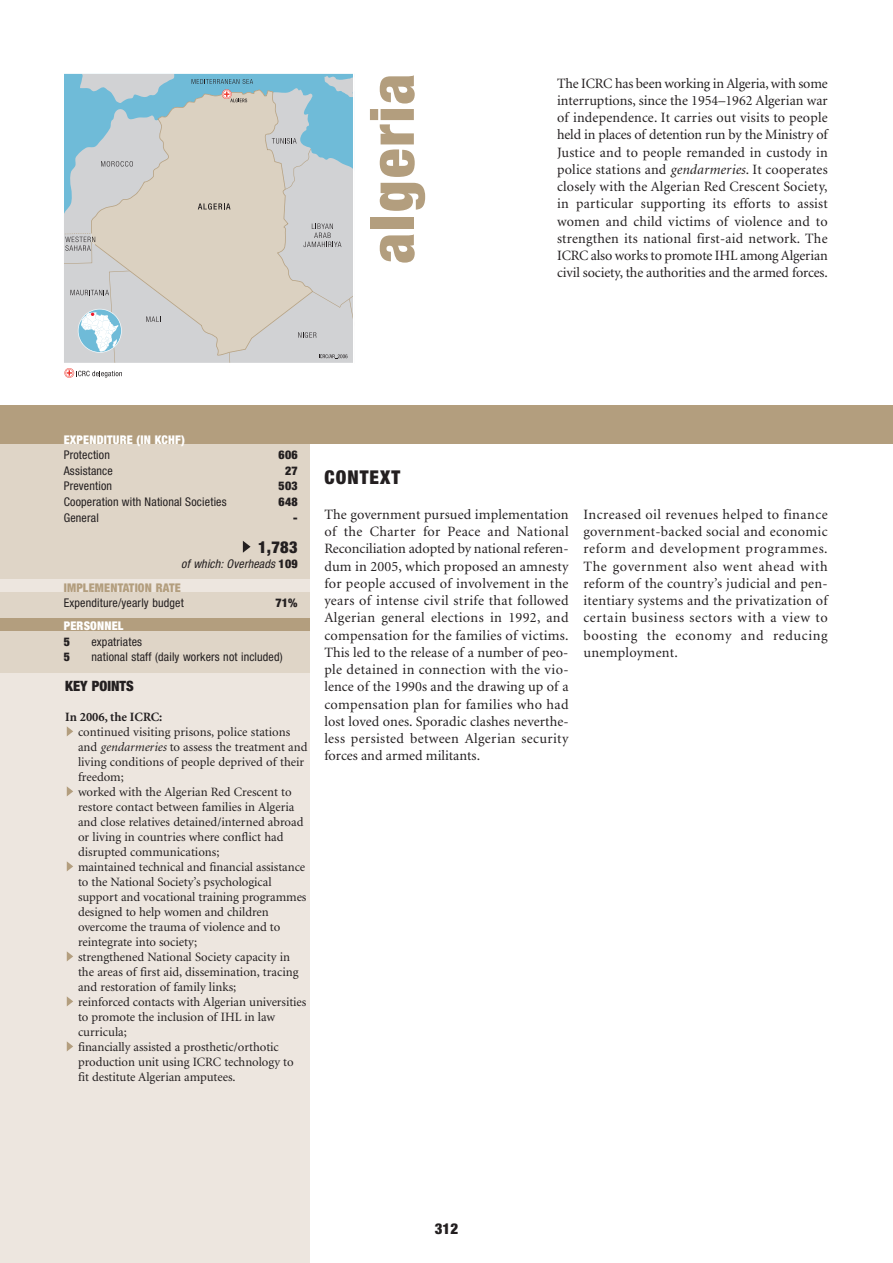
<style>
.page{position:relative;width:893px;height:1263px;background:#fff}
.page>*{position:absolute;margin:0;border:0;box-sizing:border-box;transform-origin:0 0}
.t1{font:900 condensed 61.5px "Helvetica Neue";letter-spacing:.035em;color:#b39e7e}
.t2{font:900 condensed 19.05px "Helvetica Neue";letter-spacing:.055em;color:#231f20}
.t3{font:900 condensed 16.5px "Helvetica Neue";color:#231f20}
.t4{font:900 condensed 15px "Helvetica Neue";color:#231f20}
.t5{font:14.25px/17.2px "Minion";letter-spacing:.01em;color:#231f20;text-align:justify}
.t6{font:900 condensed 14.25px "Helvetica Neue";color:#231f20}
.t7{font:12.75px/15px "Minion";letter-spacing:-.005em;color:#231f20}
.t8{font:700 12.75px "Minion";color:#231f20}
.t9{font:condensed 12px "Helvetica Neue";letter-spacing:.015em;color:#231f20}
.t10{font:900 condensed 12px "Helvetica Neue";letter-spacing:.015em;color:#fff}
.t11{font:italic condensed 12px "Helvetica Neue";color:#231f20}
.t12{font:900 condensed 12px "Helvetica Neue";letter-spacing:.015em;color:#b39e7e}
.t13{font:900 condensed 12px "Helvetica Neue";letter-spacing:.015em;color:#231f20}
.s1{font-style:italic}
.s2{font-weight:900;font-style:normal}
</style>
<div class="page">
<div style="left:0;top:438px;width:310px;height:825px;background:#ede6df"></div>
<div style="left:0;top:442px;width:310px;height:230px;background:#dfd5c7"></div>
<div style="left:0;top:579px;width:310px;height:13px;background:#ede6df"></div>
<div style="left:0;top:618px;width:310px;height:12px;background:#b39e7e"></div>
<div style="left:0;top:405px;width:893px;height:39px;background:#b39e7e"></div>
<svg style="left:67px;top:1041px;width:6px;height:10px"></svg>
<svg style="left:67px;top:996px;width:6px;height:10px"></svg>
<svg style="left:67px;top:951px;width:6px;height:10px"></svg>
<svg style="left:67px;top:861px;width:6px;height:10px"></svg>
<svg style="left:67px;top:786px;width:6px;height:10px"></svg>
<svg style="left:67px;top:726px;width:6px;height:10px"></svg>
<svg style="left:64px;top:74px;width:289px;height:45px;background:#9ac4d2"></svg>
<svg style="left:192px;top:79px;width:76px;height:23px;background:#90b5c1"></svg>
<svg style="left:64px;top:119px;width:289px;height:259px;background:#d0d1cd"></svg>
<svg style="left:243px;top:541px;width:8px;height:12px"></svg>
<h1 class="t1" style="left:370px;top:263px;width:191px;rotate:-90deg">algeria</h1>
<p class="t5" style="left:557px;top:76px;width:272px">The ICRC has been working in Algeria, with some interruptions, since the 1954–1962 Algerian war of independence. It carries out visits to people held in places of detention run by the Ministry of Justice and to people remanded in custody in police stations and <span class="s1">gendarmeries</span>. It cooperates closely with the Algerian Red Crescent Society, in particular supporting its efforts to assist women and child victims of violence and to strengthen its national first-aid network. The ICRC also works to promote IHL among Algerian civil society, the authorities and the armed forces.</p>
<p class="t10" style="left:64px;top:435px;width:123px">EXPENDITURE (IN KCHF)</p>
<p class="t9" style="left:64px;top:450px;width:48px">Protection</p>
<p class="t13" style="left:279px;top:450px;width:21px">606</p>
<p class="t9" style="left:64px;top:466px;width:51px">Assistance</p>
<p class="t13" style="left:285px;top:466px;width:14px">27</p>
<p class="t9" style="left:64px;top:482px;width:50px">Prevention</p>
<p class="t13" style="left:279px;top:482px;width:21px">503</p>
<p class="t9" style="left:64px;top:497px;width:164px">Cooperation with National Societies</p>
<p class="t13" style="left:279px;top:497px;width:21px">648</p>
<p class="t9" style="left:64px;top:513px;width:37px">General</p>
<p class="t13" style="left:293px;top:513px;width:6px">-</p>
<p class="t3" style="left:258px;top:541px;width:41px">1,783</p>
<p class="t11" style="left:181px;top:560px;width:118px">of which: Overheads <span class="s2">1 0 9</span></p>
<p class="t12" style="left:64px;top:583px;width:118px">IMPLEMENTATION RATE</p>
<p class="t9" style="left:64px;top:599px;width:122px">Expenditure/yearly budget</p>
<p class="t13" style="left:275px;top:599px;width:24px">71%</p>
<p class="t10" style="left:64px;top:622px;width:61px">PERSONNEL</p>
<p class="t13" style="left:64px;top:637px;width:8px">5</p>
<p class="t9" style="left:91px;top:637px;width:52px">expatriates</p>
<p class="t13" style="left:64px;top:653px;width:8px">5</p>
<p class="t9" style="left:91px;top:653px;width:193px">national staff (daily workers not included)</p>
<p class="t6" style="left:65px;top:681px;width:70px">KEY POINTS</p>
<p class="t8" style="left:65px;top:712px;width:99px">In 2006, the ICRC:</p>
<p class="t7" style="left:78px;top:726px;width:231px">continued visiting prisons, police stations and <span class="s1">gendarmeries</span> to assess the treatment and living conditions of people deprived of their freedom;<br>worked with the Algerian Red Crescent to restore contact between families in Algeria and close relatives detained/interned abroad or living in countries where conflict had disrupted communications;<br>maintained technical and financial assistance to the National Society’s psychological support and vocational training programmes designed to help women and children overcome the trauma of violence and to reintegrate into society;<br>strengthened National Society capacity in the areas of first aid, dissemination, tracing and restoration of family links;<br>reinforced contacts with Algerian universities to promote the inclusion of IHL in law curricula;<br>financially assisted a prosthetic/orthotic production unit using ICRC technology to fit destitute Algerian amputees.</p>
<h2 class="t2" style="left:324px;top:471px;width:77px">CONTEXT</h2>
<p class="t5" style="left:324px;top:507px;width:246px">The government pursued implementation of the Charter for Peace and National Reconciliation adopted by national referen&shy;dum in 2005, which proposed an amnesty for people accused of involvement in the years of intense civil strife that followed Algerian general elections in 1992, and compensation for the families of victims.<br>This led to the release of a number of peo&shy;ple detained in connection with the vio&shy;lence of the 1990s and the drawing up of a compensation plan for families who had lost loved ones. Sporadic clashes neverthe&shy;less persisted between Algerian security forces and armed militants.</p>
<p class="t5" style="left:583px;top:507px;width:246px">Increased oil revenues helped to finance government-backed social and economic reform and development programmes.<br>The government also went ahead with reform of the country’s judicial and pen&shy;itentiary systems and the privatization of certain business sectors with a view to boosting the economy and reducing unemployment.</p>
<p class="t4" style="left:435px;top:1223px;width:25px">312</p>
</div>
